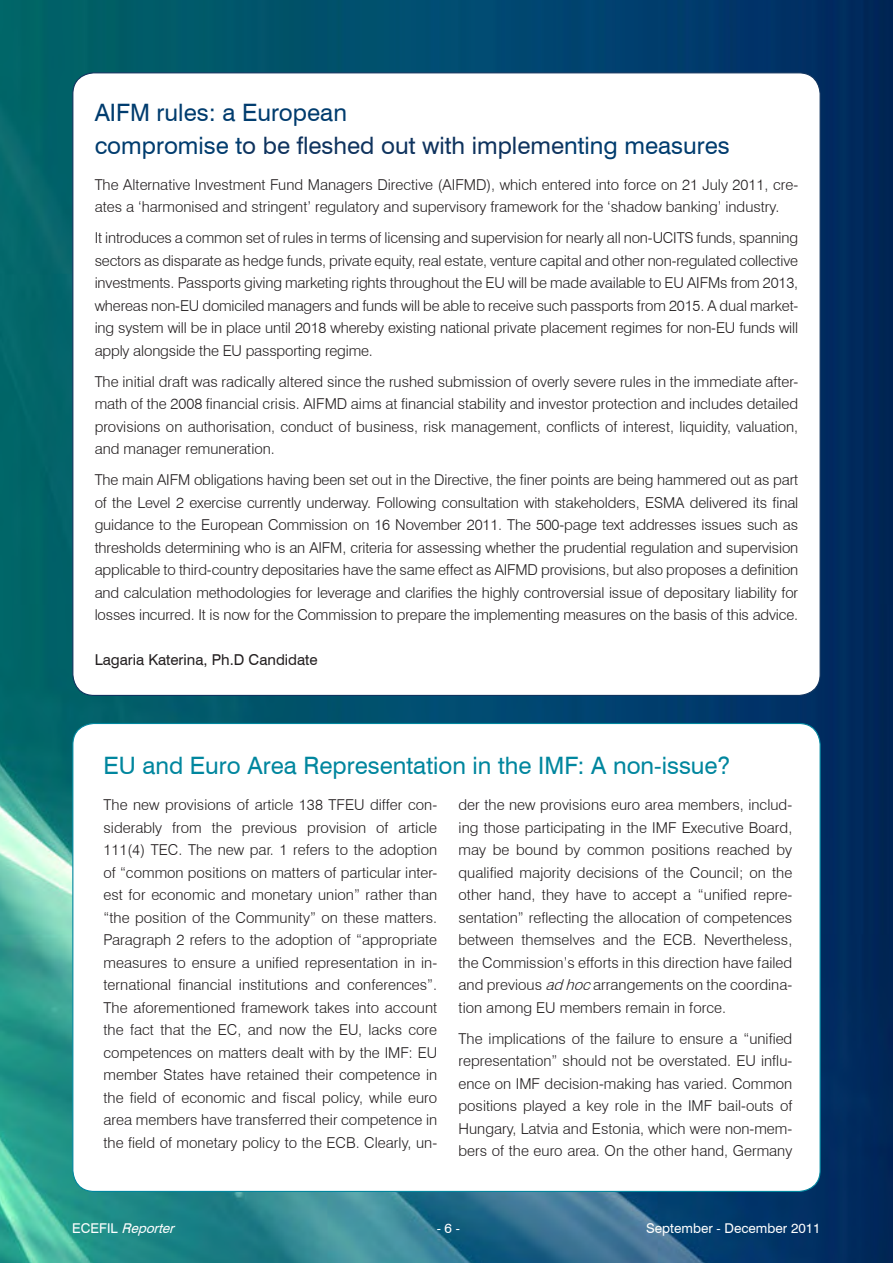
<style>
.page{position:relative;width:893px;height:1263px;background:#fff}
.page>*{position:absolute;margin:0;border:0;box-sizing:border-box;transform-origin:0 0}
.t1{font:24px "Swiss 721 BT";color:#003c6e}
.t2{font:24px "Swiss 721 BT";color:#00869e}
.t3{font:300 15px/22.5px "Swiss 721 BT";color:#231f20;text-align:justify}
.t4{font:15px "Swiss 721 BT";color:#231f20}
.t5{font:13.5px "Swiss 721 BT";color:#fff}
.t6{font:italic 13.5px "Swiss 721 BT";color:#fff}
.t7{font:13.5px "Swiss 721 BT";color:#4d5a9e}
.s1{color:#0f335e}
.s2{font-style:italic}
.s3{font-style:normal}
</style>
<div class="page">
<img style="left:0;top:0;width:893px;height:1263px">
<div style="left:73px;top:73px;width:747px;height:622px;background:#fff;border-radius:21px"></div>
<div style="left:73px;top:723px;width:747px;height:468px;background:#fff;border-radius:21px"></div>
<p class="t1" style="left:95px;top:98px;width:254px">AIFM rules: a European</p>
<p class="t1" style="left:95px;top:131px;width:637px">compromise t<span class="s1">o be fleshed out with impleme</span>nting measures</p>
<p class="t3" style="left:95px;top:173px;width:705px">The Alternative Investment Fund Managers Directive (AIFMD), which entered into force on 21 July 2011, cre&shy;ates a ‘harmonised and stringent’ regulatory and supervisory framework for the ‘shadow banking’ industry.</p>
<p class="t3" style="left:95px;top:226px;width:705px">It introduces a common set of rules in terms of licensing and supervision for nearly all non-UCITS funds, spanning sectors as disparate as hedge funds, private equity, real estate, venture capital and other non-regulated collective investments. Passports giving marketing rights throughout the EU will be made available to EU AIFMs from 2013, whereas non-EU domiciled managers and funds will be able to receive such passports from 2015. A dual market&shy;ing system will be in place until 2018 whereby existing national private placement regimes for non-EU funds will apply alongside the EU passporting regime.</p>
<p class="t3" style="left:95px;top:370px;width:705px">The initial draft was radically altered since the rushed submission of overly severe rules in the immediate after&shy;math of the 2008 financial crisis. AIFMD aims at financial stability and investor protection and includes detailed provisions on authorisation, conduct of business, risk management, conflicts of interest, liquidity, valuation, and manager remuneration.</p>
<p class="t3" style="left:95px;top:468px;width:705px">The main AIFM obligations having been set out in the Directive, the finer points are being hammered out as part of the Level 2 exercise currently underway. Following consultation with stakeholders, ESMA delivered its final guidance to the European Commission on 16 November 2011. The 500-page text addresses issues such as thresholds determining who is an AIFM, criteria for assessing whether the prudential regulation and supervision applicable to third-country depositaries have the same effect as AIFMD provisions, but also proposes a definition and calculation methodologies for leverage and clarifies the highly controversial issue of depositary liability for losses incurred. It is now for the Commission to prepare the implementing measures on the basis of this advice.</p>
<p class="t4" style="left:95px;top:651px;width:225px">Lagaria Katerina, Ph.D Candidate</p>
<p class="t2" style="left:104px;top:751px;width:628px">EU and Euro Area Representation in the IMF: A non-issue?</p>
<p class="t3" style="left:104px;top:793px;width:335px">The new provisions of article 138 TFEU differ con&shy;siderably from the previous provision of article 111(4) TEC. The new par. 1 refers to the adoption of “common positions on matters of particular inter&shy;est for economic and monetary union” rather than “the position of the Community” on these matters.<br>Paragraph 2 refers to the adoption of “appropriate measures to ensure a unified representation in in&shy;ternational financial institutions and conferences”.<br>The aforementioned framework takes into account the fact that the EC, and now the EU, lacks core competences on matters dealt with by the IMF: EU member States have retained their competence in the field of economic and fiscal policy, while euro area members have transferred their competence in the field of monetary policy to the ECB. Clearly, un-</p>
<p class="t3" style="left:459px;top:793px;width:335px">der the new provisions euro area members, includ&shy;ing those participating in the IMF Executive Board, may be bound by common positions reached by qualified majority decisions of the Council; on the other hand, they have to accept a “unified repre&shy;sentation” reflecting the allocation of competences between themselves and the ECB. Nevertheless, the Commission’s efforts in this direction have failed and previous <span class="s2">adhoc</span>arrangements on the coordina&shy;tion among EU members remain in force.</p>
<p class="t3" style="left:459px;top:1027px;width:335px">The implications of the failure to ensure a “unified representation” should not be overstated. EU influ&shy;ence on IMF decision-making has varied. Common positions played a key role in the IMF bail-outs of Hungary, Latvia and Estonia, which were non-mem&shy;bers of the euro area. On the other hand, Germany</p>
<p class="t6" style="left:72px;top:1219px;width:107px"><span class="s3">E C E F I L</span> Reporter</p>
<p class="t5" style="left:437px;top:1219px;width:25px">- 6 -</p>
<p class="t5" style="left:646px;top:1219px;width:176px">September - December 2011</p>
<p class="t7" style="left:717px;top:1219px;width:6px">/</p>
</div>
